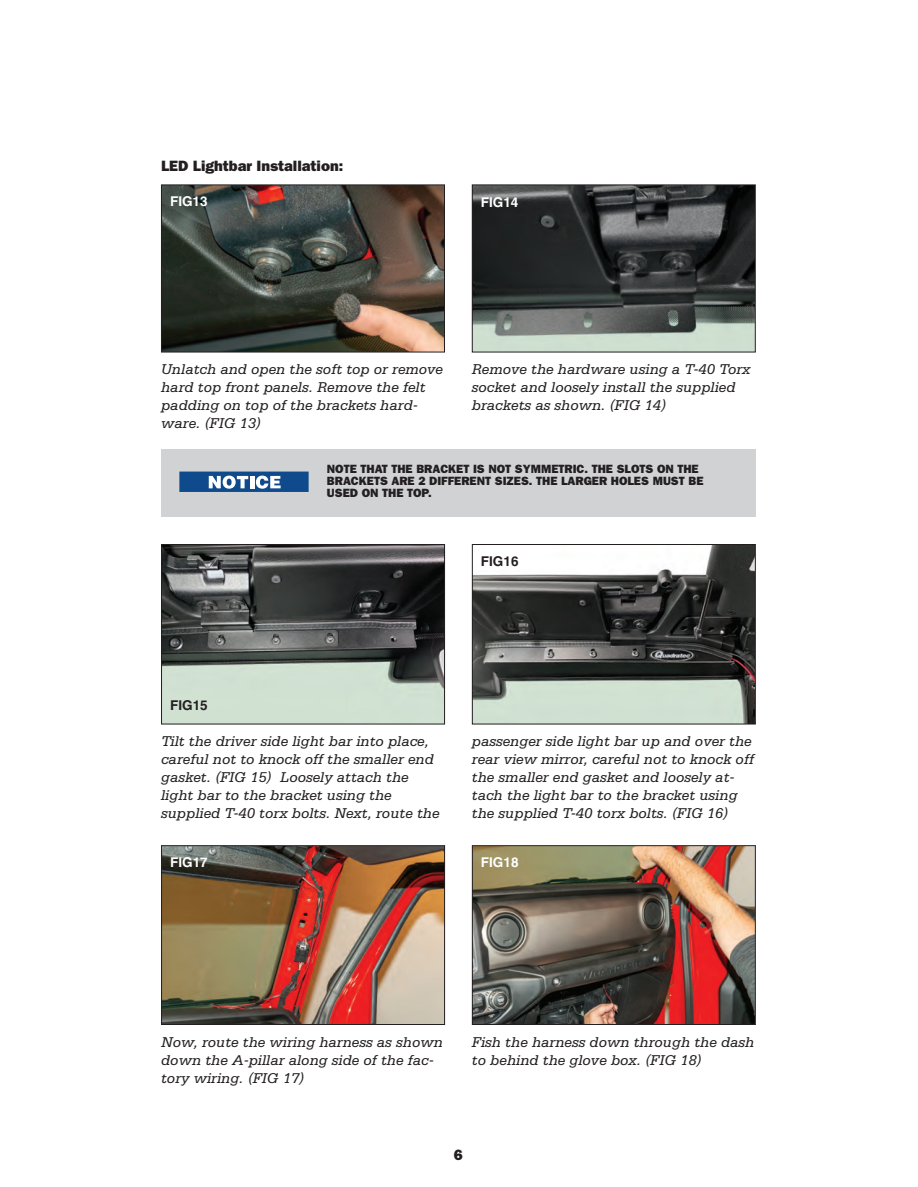
<style>
.page{position:relative;width:918px;height:1187px;background:#fff}
.page>*{position:absolute;margin:0;border:0;box-sizing:border-box;transform-origin:0 0}
.t1{font:italic 15px/18px "Serifa LT";color:#231f20}
.t2{font:800 15px "New Franklin Gothic";color:#231f20}
.t3{font:700 condensed 13.5px "Helvetica";color:#fff}
.t4{font:700 condensed 13.5px "Helvetica";color:#231f20}
.t5{font:800 12px/12px "New Franklin Gothic";color:#231f20}
</style>
<div class="page">
<img style="left:163px;top:187px;width:279px;height:163px">
<div style="left:161px;top:185px;width:283px;height:167px;border:1px solid #231f20"></div>
<img style="left:473px;top:187px;width:280px;height:163px">
<div style="left:471px;top:185px;width:284px;height:167px;border:1px solid #231f20"></div>
<img style="left:163px;top:546px;width:279px;height:176px">
<div style="left:161px;top:544px;width:283px;height:180px;border:1px solid #231f20"></div>
<img style="left:473px;top:546px;width:280px;height:176px">
<div style="left:471px;top:544px;width:284px;height:180px;border:1px solid #231f20"></div>
<img style="left:163px;top:847px;width:280px;height:176px">
<div style="left:161px;top:845px;width:284px;height:180px;border:1px solid #231f20"></div>
<div style="left:161px;top:450px;width:594px;height:67px;background:#d1d2d4"></div>
<svg style="left:179px;top:472px;width:129px;height:20px;background:#4473a5"></svg>
<img style="left:473px;top:847px;width:280px;height:176px">
<div style="left:471px;top:845px;width:284px;height:180px;border:1px solid #231f20"></div>
<p class="t2" style="left:161px;top:157px;width:184px">LED Lightbar Installation:</p>
<p class="t3" style="left:170px;top:196px;width:39px">FIG13</p>
<p class="t3" style="left:480px;top:197px;width:39px">FIG14</p>
<p class="t1" style="left:161px;top:361px;width:283px">Unlatch and open the soft top or remove hard top front panels. Remove the felt padding on top of the brackets hard&shy;ware. (FIG 13)</p>
<p class="t1" style="left:471px;top:361px;width:280px">Remove the hardware using a T-40 Torx socket and loosely install the supplied brackets as shown. (FIG 14)</p>
<p class="t5" style="left:327px;top:463px;width:378px">NOTE THAT THE BRACKET IS NOT SYMMETRIC. THE SLOTS ON THE<br>BRACKETS ARE 2 DIFFERENT SIZES. THE LARGER HOLES MUST BE<br>USED ON THE TOP.</p>
<p class="t4" style="left:170px;top:701px;width:39px">FIG15</p>
<p class="t4" style="left:481px;top:556px;width:39px">FIG16</p>
<p class="t1" style="left:161px;top:733px;width:280px">Tilt the driver side light bar into place, careful not to knock off the smaller end gasket. (FIG 15) Loosely attach the light bar to the bracket using the supplied T-40 torx bolts. Next, route the</p>
<p class="t1" style="left:471px;top:733px;width:283px">passenger side light bar up and over the rear view mirror, careful not to knock off the smaller end gasket and loosely at&shy;tach the light bar to the bracket using the supplied T-40 torx bolts. (FIG 16)</p>
<p class="t3" style="left:170px;top:858px;width:39px">FIG17</p>
<p class="t3" style="left:480px;top:858px;width:39px">FIG18</p>
<p class="t1" style="left:161px;top:1033px;width:283px">Now, route the wiring harness as shown down the A-pillar along side of the fac&shy;tory wiring. (FIG 17)</p>
<p class="t1" style="left:471px;top:1033px;width:284px">Fish the harness down through the dash to behind the glove box. (FIG 18)</p>
<p class="t2" style="left:453px;top:1146px;width:10px">6</p>
</div>
